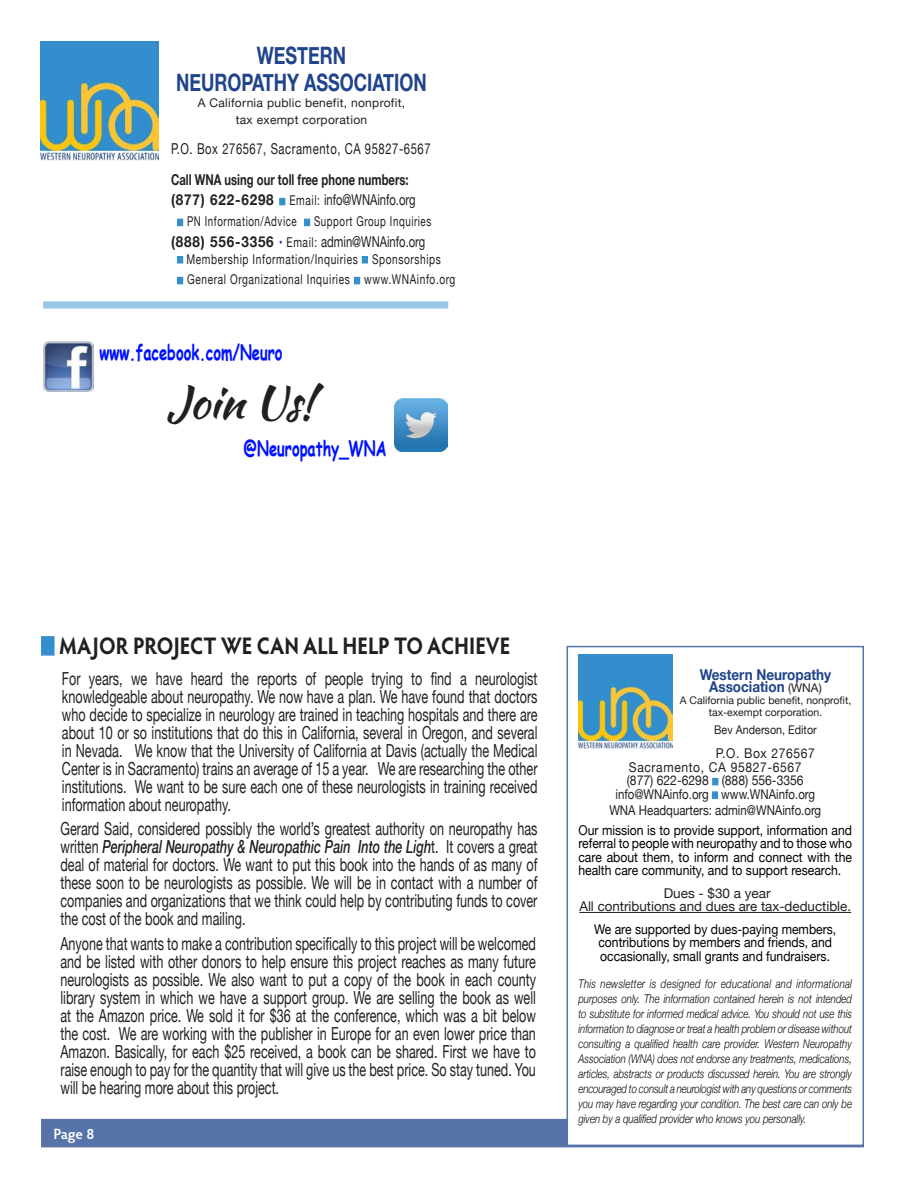
<style>
.page{position:relative;width:918px;height:1188px;background:#fff}
.page>*{position:absolute;margin:0;border:0;box-sizing:border-box;transform-origin:0 0}
.t1{font:45px "Kaushan Script";letter-spacing:-.005em;color:#231f20}
.t2{font:700 24px "Hypatia Sans Pro";color:#231f20;scale:.85 1}
.t3{font:700 24px "Helvetica Neue";color:#1f448b;scale:.75 1}
.t4{font:700 21px "Comic Sans MS";color:#0012ff;scale:.7 1}
.t5{font:18px/18px "Helvetica Neue";color:#231f20;text-align:justify;scale:.7 1}
.t6{font:15px "Helvetica Neue";color:#231f20;scale:.75 1}
.t7{font:15px "Helvetica Neue";letter-spacing:.05em;color:#231f20;scale:.75 1}
.t8{font:700 15px "Helvetica Neue";color:#231f20;scale:.75 1}
.t9{font:700 15px/12px "Helvetica Neue";color:#1f448b;text-align:center;scale:.9 1}
.Folio{font:600 15px "Hypatia Sans Pro";color:#fff}
.t10{font:13.5px/13.5px "Helvetica Neue";color:#000;text-align:justify;scale:.9 1}
.t11{font:13.5px "Helvetica Neue";letter-spacing:.05em;color:#231f20;scale:.75 1}
.t12{font:13.5px "Helvetica Neue";color:#231f20;scale:.85 1}
.t13{font:13.5px "Helvetica Neue";color:#231f20}
.t14{font:13.5px "Helvetica Neue";letter-spacing:.05em;color:#231f20;scale:.72 1}
.t15{font:13.5px "Helvetica Neue";letter-spacing:.05em;color:#231f20;scale:.9 1}
.t16{font:13.5px "Helvetica Neue";color:#231f20;scale:.9 1}
.t17{font:italic 300 12px/15px "Helvetica Neue";color:#000;text-align:justify;scale:.8 1}
.t18{font:12px "Helvetica Neue";letter-spacing:.025em;color:#231f20}
.t19{font:12px "Helvetica Neue";color:#231f20;scale:.9 1}
.t20{font:10.5px "Helvetica Neue";color:#231f20}
.s1{font-weight:700}
.s2{font-size:13.5px}
.s3{font-size:13.5px;color:#1f448b}
.s4{font-weight:500;font-style:italic}
.s5{font-weight:400;font-size:12px;color:#231f20}
</style>
<div class="page">
<div style="left:42px;top:1120px;width:821px;height:27px;background:#5773a8"></div>
<div style="left:41px;top:1119px;width:823px;height:28px;border:2px solid #5773a8"></div>
<svg style="left:279px;top:198px;width:6px;height:7px"></svg>
<div style="left:177px;top:219px;width:6px;height:7px;background:#338fce"></div>
<div style="left:304px;top:219px;width:6px;height:7px;background:#338fce"></div>
<div style="left:177px;top:256px;width:6px;height:8px;background:#338fce;border:2px solid #338fce"></div>
<div style="left:362px;top:256px;width:6px;height:8px;background:#338fce;border:2px solid #338fce"></div>
<div style="left:177px;top:277px;width:6px;height:7px;background:#338fce"></div>
<div style="left:354px;top:277px;width:6px;height:7px;background:#338fce"></div>
<div style="left:567px;top:646px;width:297px;height:500px;background:#fff;border:2px solid #5773a8"></div>
<hr style="left:579px;top:912px;width:272px;height:1px;background:#231f20">
<svg style="left:712px;top:778px;width:6px;height:7px"></svg>
<svg style="left:712px;top:791px;width:6px;height:8px"></svg>
<img style="left:578px;top:654px;width:94px;height:95px">
<img style="left:40px;top:41px;width:119px;height:119px">
<div style="left:43px;top:301px;width:406px;height:8px;background:#99c7e7;border:1px solid #99c7e7"></div>
<img style="left:394px;top:399px;width:53px;height:52px">
<img style="left:43px;top:341px;width:51px;height:51px">
<div style="left:41px;top:636px;width:14px;height:20px;background:#338fce;border:2px solid #338fce"></div>
<p class="t3" style="left:257px;top:37px;width:121px">WESTERN</p>
<p class="t3" style="left:176px;top:64px;width:336px">NEUROPATHY ASSOCIATION</p>
<p class="t18" style="left:198px;top:94px;width:209px">A California public benefit, nonprofit,</p>
<p class="t18" style="left:236px;top:111px;width:133px">tax exempt corporation</p>
<p class="t7" style="left:171px;top:137px;width:348px">P.O. Box 276567, Sacramento, CA 95827-6567</p>
<p class="t8" style="left:171px;top:167px;width:318px">Call WNA using our toll free phone numbers:</p>
<p class="t6" style="left:171px;top:189px;width:327px"><span class="s1">(877) 622-6298</span> <span class="s2">Email:</span> info@WNAinfo.org</p>
<p class="t14" style="left:187px;top:212px;width:154px">PN Information/Advice</p>
<p class="t14" style="left:314px;top:212px;width:164px">Support Group Inquiries</p>
<p class="t6" style="left:171px;top:231px;width:340px"><span class="s1">(888) 556-3356</span> <span class="s3">•</span> <span class="s2">Email:</span> admin@WNAinfo.org</p>
<p class="t11" style="left:186px;top:249px;width:341px">Membership Information/Inquiries Sponsorships</p>
<p class="t11" style="left:187px;top:270px;width:359px">General Organizational Inquiries www.WNAinfo.org</p>
<p class="t4" style="left:99px;top:337px;width:263px">www.facebook.com/Neuro</p>
<p class="t1" style="left:167px;top:369px;width:149px">Join Us!</p>
<p class="t4" style="left:243px;top:433px;width:206px">@Neuropathy_WNA</p>
<p class="t2" style="left:59px;top:628px;width:532px">MAJOR PROJECT WE CAN ALL HELP TO ACHIEVE</p>
<p class="t5" style="left:62px;top:670px;width:681px">For years, we have heard the reports of people trying to find a neurologist knowledgeable about neuropathy. We now have a plan. We have found that doctors who decide to specialize in neurology are trained in teaching hospitals and there are about 10 or so institutions that do this in California, several in Oregon, and several in Nevada. We know that the University of California at Davis (actually the Medical Center is in Sacramento) trains an average of 15 a year. We are researching the other institutions. We want to be sure each one of these neurologists in training received information about neuropathy.</p>
<p class="t5" style="left:60px;top:821px;width:683px">Gerard Said, considered possibly the world’s greatest authority on neuropathy has written <span class="s4">Peripheral Neuropathy &amp; Neuropathic Pain Into the Ligh</span>t. It covers a great deal of material for doctors. We want to put this book into the hands of as many of these soon to be neurologists as possible. We will be in contact with a number of companies and organizations that we think could help by contributing funds to cover the cost of the book and mailing.</p>
<p class="t5" style="left:60px;top:936px;width:681px">Anyone that wants to make a contribution specifically to this project will be welcomed and be listed with other donors to help ensure this project reaches as many future neurologists as possible. We also want to put a copy of the book in each county library system in which we have a support group. We are selling the book as well at the Amazon price. We sold it for $36 at the conference, which was a bit below the cost. We are working with the publisher in Europe for an even lower price than Amazon. Basically, for each $25 received, a book can be shared. First we have to raise enough to pay for the quantity that will give us the best price. So stay tuned. You will be hearing more about this project.</p>
<p class="Folio" style="left:53px;top:1123px;width:43px">Page 8</p>
<p class="t9" style="left:700px;top:669px;width:148px">Western Neuropathy<br>Association <span class="s5">(WNA)</span></p>
<p class="t20" style="left:680px;top:693px;width:173px">A California public benefit, nonprofit,</p>
<p class="t20" style="left:709px;top:705px;width:115px">tax-exempt corporation.</p>
<p class="t19" style="left:714px;top:721px;width:116px">Bev Anderson, Editor</p>
<p class="t15" style="left:716px;top:744px;width:112px">P.O. Box 276567</p>
<p class="t15" style="left:629px;top:757px;width:194px">Sacramento, CA 95827-6567</p>
<p class="t16" style="left:627px;top:771px;width:198px">(877) 622-6298 (888) 556-3356</p>
<p class="t12" style="left:615px;top:784px;width:236px">info@WNAinfo.org www.WNAinfo.org</p>
<p class="t12" style="left:609px;top:801px;width:251px">WNA Headquarters: admin@WNAinfo.org</p>
<p class="t10" style="left:578px;top:824px;width:306px">Our mission is to provide support, information and referral to people with neuropathy and to those who care about them, to inform and connect with the health care community, and to support research.</p>
<p class="t13" style="left:664px;top:883px;width:108px">Dues - $30 a year</p>
<p class="t13" style="left:579px;top:897px;width:273px">All contributions and dues are tax-deductible.</p>
<p class="t10" style="left:594px;top:923px;width:270px;text-align:center">We are supported by dues-paying members, contributions by members and friends, and occasionally, small grants and fundraisers.</p>
<p class="t17" style="left:578px;top:975px;width:344px">This newsletter is designed for educational and informational purposes only. The information contained herein is not intended to substitute for informed medical advice. You should not use this information to diagnose or treat a health problem or disease without consulting a qualified health care provider. Western Neuropathy Association (WNA) does not endorse any treatments, medications, articles, abstracts or products discussed herein. You are strongly encouraged to consult a neurologist with any questions or comments you may have regarding your condition. The best care can only be given by a qualified provider who knows you personally.</p>
</div>
